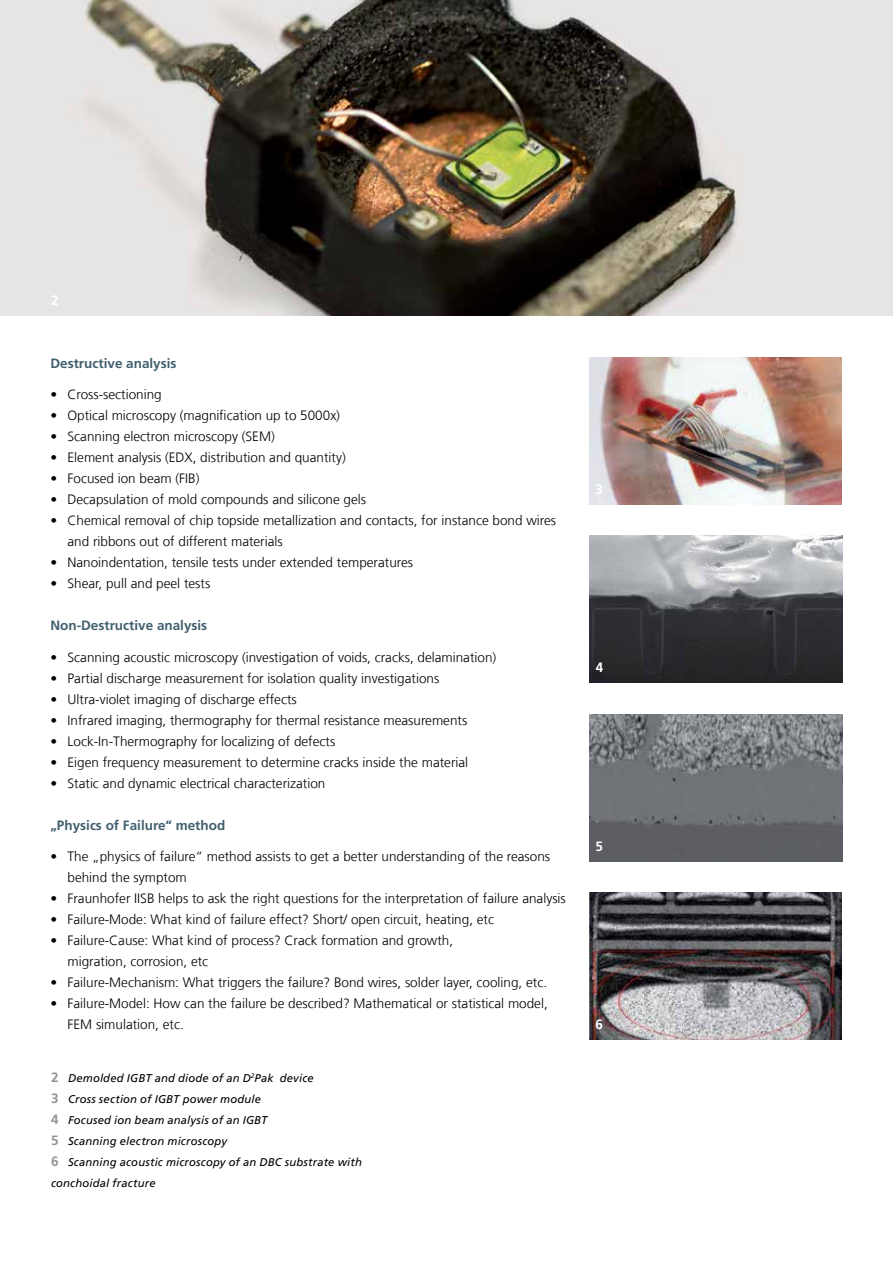
<style>
.page{position:relative;width:893px;height:1263px;background:#fff}
.page>*{position:absolute;margin:0;border:0;box-sizing:border-box;transform-origin:0 0}
.t1{font:300 13.5px/21px "Frutiger LT Com";color:#000}
.t2{font:700 13.5px "Frutiger LT Com";color:#41606f}
.t3{font:700 13.5px "Frutiger LT Com";color:#fff}
.t4{font:italic 11.25px/21px "Frutiger LT Com";letter-spacing:.015em;color:#000}
.s1{font-weight:700;font-style:normal;font-size:13.5px;color:#939598}
</style>
<div class="page">
<img style="left:0;top:0;width:893px;height:315px">
<img style="left:590px;top:714px;width:252px;height:147px">
<img style="left:590px;top:893px;width:252px;height:147px">
<img style="left:590px;top:357px;width:252px;height:147px">
<img style="left:590px;top:536px;width:252px;height:146px">
<p class="t3" style="left:51px;top:292px;width:9px">2</p>
<p class="t2" style="left:50px;top:355px;width:128px">Destructive analysis</p>
<p class="t1" style="left:50px;top:384px;width:113px">• Cross-sectioning</p>
<p class="t1" style="left:50px;top:405px;width:291px">• Optical microscopy (magnification up to 5000x)</p>
<p class="t1" style="left:50px;top:426px;width:226px">• Scanning electron microscopy (SEM)</p>
<p class="t1" style="left:50px;top:447px;width:297px">• Element analysis (EDX, distribution and quantity)</p>
<p class="t1" style="left:50px;top:468px;width:151px">• Focused ion beam (FIB)</p>
<p class="t1" style="left:50px;top:489px;width:317px">• Decapsulation of mold compounds and silicone gels</p>
<p class="t1" style="left:68px;top:510px;width:490px;text-indent:-17px">• Chemical removal of chip topside metallization and contacts, for instance bond wires and ribbons out of different materials</p>
<p class="t1" style="left:50px;top:552px;width:364px">• Nanoindentation, tensile tests under extended temperatures</p>
<p class="t1" style="left:50px;top:573px;width:161px">• Shear, pull and peel tests</p>
<p class="t2" style="left:50px;top:617px;width:158px">Non-Destructive analysis</p>
<p class="t1" style="left:50px;top:646px;width:447px">• Scanning acoustic microscopy (investigation of voids, cracks, delamination)</p>
<p class="t1" style="left:50px;top:667px;width:390px">• Partial discharge measurement for isolation quality investigations</p>
<p class="t1" style="left:50px;top:688px;width:248px">• Ultra-violet imaging of discharge effects</p>
<p class="t1" style="left:50px;top:709px;width:418px">• Infrared imaging, thermography for thermal resistance measurements</p>
<p class="t1" style="left:50px;top:730px;width:286px">• Lock-In-Thermography for localizing of defects</p>
<p class="t1" style="left:50px;top:752px;width:419px">• Eigen frequency measurement to determine cracks inside the material</p>
<p class="t1" style="left:50px;top:773px;width:276px">• Static and dynamic electrical characterization</p>
<p class="t2" style="left:50px;top:817px;width:176px">„Physics of Failure“ method</p>
<p class="t1" style="left:68px;top:846px;width:484px;text-indent:-17px">• The „physics of failure“ method assists to get a better understanding of the reasons behind the symptom</p>
<p class="t1" style="left:50px;top:888px;width:517px">• Fraunhofer IISB helps to ask the right questions for the interpretation of failure analysis</p>
<p class="t1" style="left:50px;top:909px;width:445px">• Failure-Mode: What kind of failure effect? Short/ open circuit, heating, etc</p>
<p class="t1" style="left:68px;top:930px;width:387px;text-indent:-17px">• Failure-Cause: What kind of process? Crack formation and growth, migration, corrosion, etc</p>
<p class="t1" style="left:50px;top:972px;width:498px">• Failure-Mechanism: What triggers the failure? Bond wires, solder layer, cooling, etc.</p>
<p class="t1" style="left:68px;top:993px;width:482px;text-indent:-17px">• Failure-Model: How can the failure be described? Mathematical or statistical model,<br>FEM simulation, etc.</p>
<p class="t4" style="left:51px;top:1067px;width:312px"><span class="s1">2</span> Demolded IGBT and diode of an D<sup>2</sup>Pak device<br><span class="s1">3</span> Cross section of IGBT power module<br><span class="s1">4</span> Focused ion beam analysis of an IGBT<br><span class="s1">5</span> Scanning electron microscopy<br><span class="s1">6</span> Scanning acoustic microscopy of an DBC substrate with conchoidal fracture</p>
<p class="t3" style="left:595px;top:481px;width:9px">3</p>
<p class="t3" style="left:596px;top:659px;width:9px">4</p>
<p class="t3" style="left:596px;top:838px;width:9px">5</p>
<p class="t3" style="left:596px;top:1016px;width:9px">6</p>
</div>
